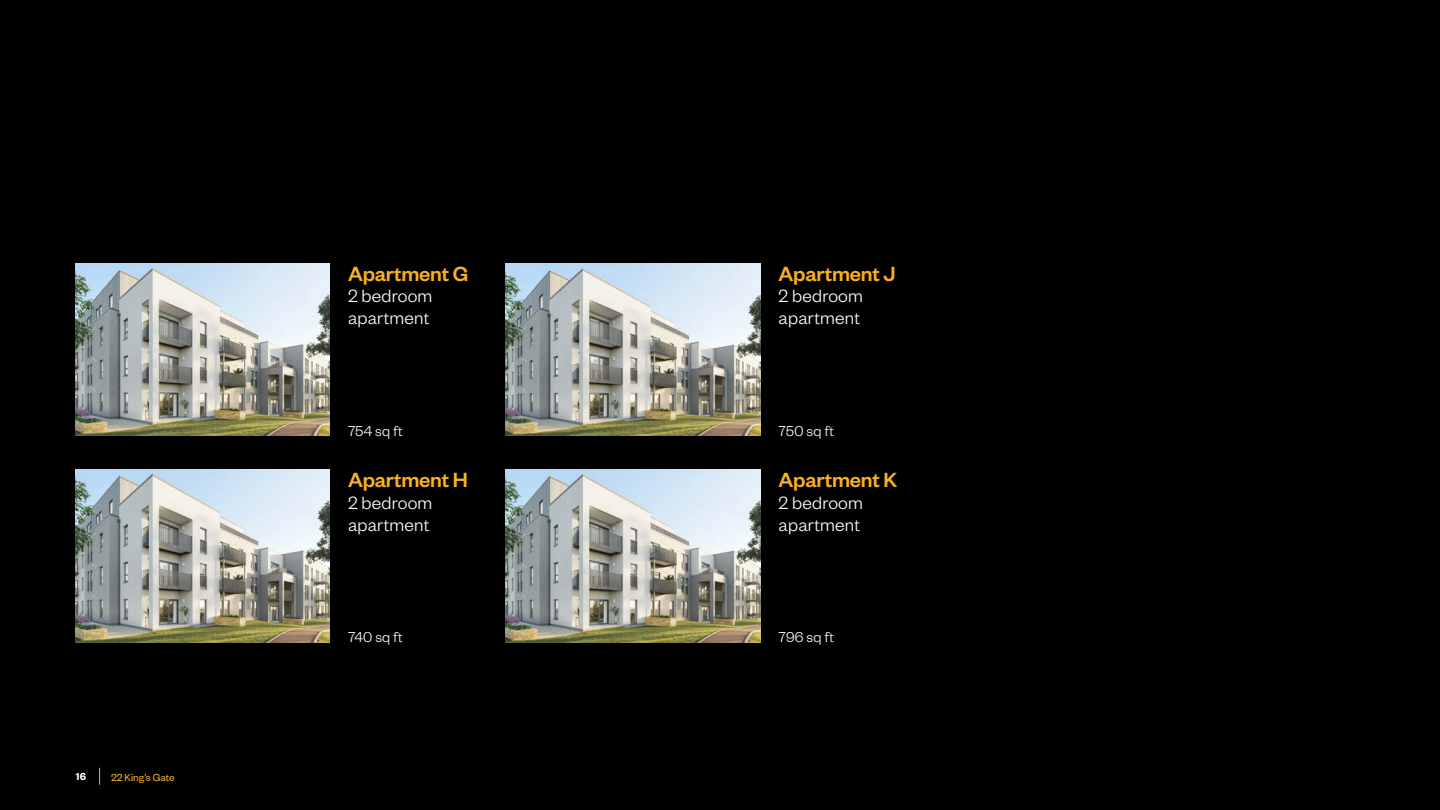
<style>
.page{position:relative;width:1440px;height:810px;background:#000}
.page>*{position:absolute;margin:0;border:0;box-sizing:border-box;transform-origin:0 0}
.t1{font:500 22.5px "Founders Grotesk";letter-spacing:-.01em;color:#f9b122}
.t2{font:300 19.5px/21.8px "Founders Grotesk";letter-spacing:.01em;color:#fff}
.t3{font:300 15.75px "Founders Grotesk";letter-spacing:.01em;color:#fff}
.t4{font:11.25px "Founders Grotesk";color:#f9b122}
.t5{font:600 11.25px "Founders Grotesk";color:#fff}
</style>
<div class="page">
<svg style="left:99px;top:768px;width:1px;height:17px"></svg>
<img style="left:75px;top:263px;width:255px;height:173px">
<img style="left:75px;top:470px;width:255px;height:172px">
<img style="left:506px;top:263px;width:255px;height:173px">
<img style="left:506px;top:470px;width:255px;height:172px">
<p class="t5" style="left:76px;top:770px;width:12px">16</p>
<p class="t4" style="left:111px;top:770px;width:65px">22 King’s Gate</p>
<p class="t1" style="left:348px;top:259px;width:122px">Apartment G</p>
<p class="t2" style="left:348px;top:284px;width:86px">2 bedroom apartment</p>
<p class="t3" style="left:348px;top:421px;width:56px">754 sq ft</p>
<p class="t1" style="left:348px;top:466px;width:121px">Apartment H</p>
<p class="t2" style="left:348px;top:491px;width:86px">2 bedroom apartment</p>
<p class="t3" style="left:348px;top:628px;width:56px">740 sq ft</p>
<p class="t1" style="left:779px;top:259px;width:118px">Apartment J</p>
<p class="t2" style="left:779px;top:284px;width:86px">2 bedroom apartment</p>
<p class="t3" style="left:779px;top:421px;width:57px">750 sq ft</p>
<p class="t1" style="left:779px;top:466px;width:120px">Apartment K</p>
<p class="t2" style="left:779px;top:491px;width:86px">2 bedroom apartment</p>
<p class="t3" style="left:779px;top:628px;width:57px">796 sq ft</p>
</div>
